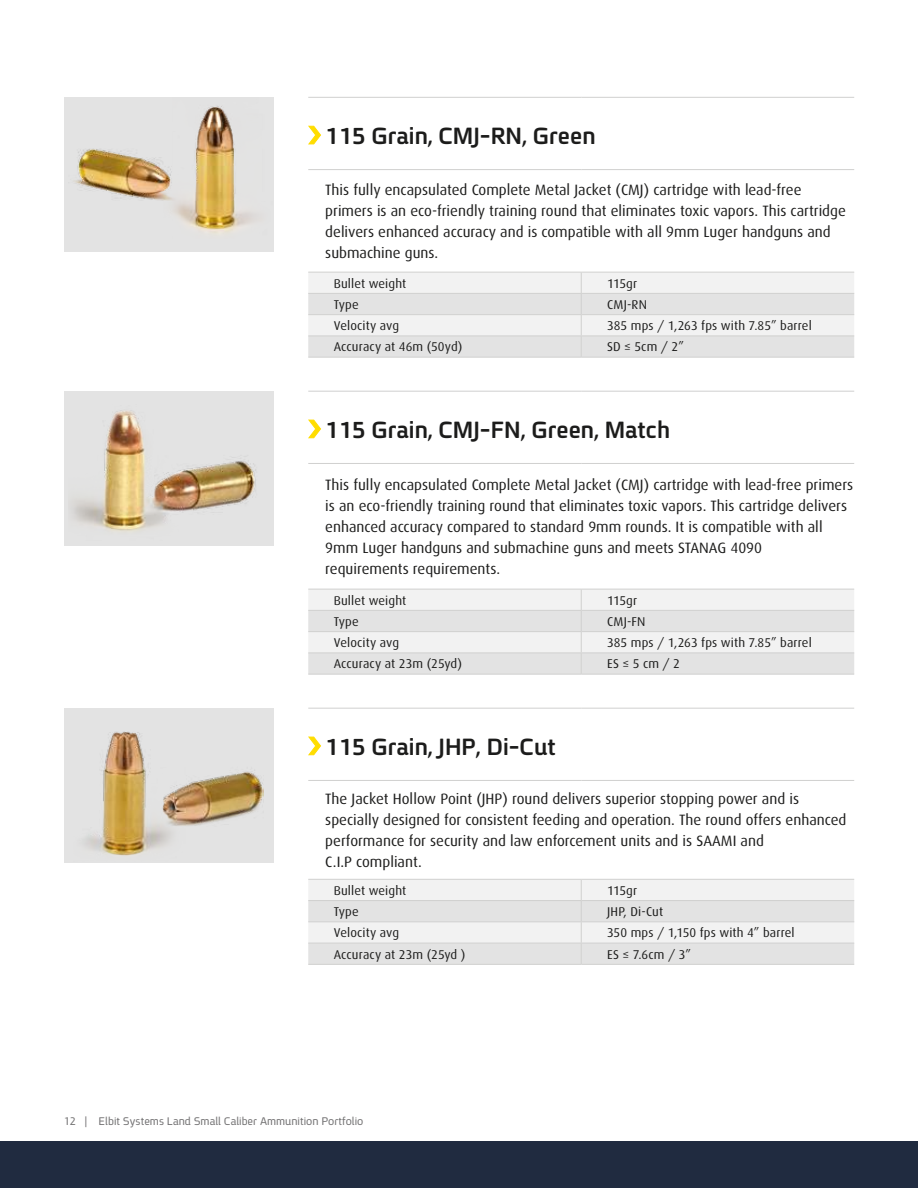
<style>
.page{position:relative;width:918px;height:1188px;background:#fff}
.page>*{position:absolute;margin:0;border:0;box-sizing:border-box;transform-origin:0 0}
.t1{font:700 25.5px "Fb Spoiler Eng";color:#1c1c1b}
.t2{font:15px/21px "Dax";color:#1c1c1b}
.t3{font:12.75px "Dax";letter-spacing:.01em;color:#1c1c1b}
.t4{font:12px "Fb Spoiler Eng";color:#737273}
</style>
<div class="page">
<div style="left:308px;top:273px;width:546px;height:20px;background:#f2f2f2"></div>
<div style="left:308px;top:294px;width:546px;height:670px;background:#e3e3e3"></div>
<svg style="left:308px;top:315px;width:546px;height:628px"></svg>
<svg style="left:581px;top:337px;width:273px;height:627px"></svg>
<hr style="left:308px;top:97px;width:273px;height:1px;background:#d0d0cf">
<hr style="left:581px;top:97px;width:273px;height:1px;background:#d0d0cf">
<hr style="left:308px;top:169px;width:273px;height:1px;background:#d0d0cf">
<hr style="left:581px;top:169px;width:273px;height:1px;background:#d0d0cf">
<hr style="left:308px;top:357px;width:273px;height:1px;background:#d0d0cf">
<hr style="left:581px;top:357px;width:273px;height:1px;background:#d0d0cf">
<hr style="left:308px;top:391px;width:273px;height:1px;background:#d0d0cf">
<hr style="left:581px;top:391px;width:273px;height:1px;background:#d0d0cf">
<hr style="left:308px;top:463px;width:273px;height:1px;background:#d0d0cf">
<hr style="left:581px;top:463px;width:273px;height:1px;background:#d0d0cf">
<hr style="left:308px;top:674px;width:273px;height:1px;background:#d0d0cf">
<hr style="left:581px;top:674px;width:273px;height:1px;background:#d0d0cf">
<hr style="left:308px;top:708px;width:273px;height:1px;background:#d0d0cf">
<hr style="left:581px;top:708px;width:273px;height:1px;background:#d0d0cf">
<hr style="left:308px;top:780px;width:273px;height:1px;background:#d0d0cf">
<hr style="left:581px;top:780px;width:273px;height:1px;background:#d0d0cf">
<hr style="left:308px;top:964px;width:273px;height:1px;background:#d0d0cf">
<hr style="left:581px;top:964px;width:273px;height:1px;background:#d0d0cf">
<hr style="left:308px;top:272px;width:273px;height:1px;background:#d0d0cf">
<hr style="left:581px;top:272px;width:273px;height:1px;background:#d0d0cf">
<hr style="left:308px;top:293px;width:273px;height:1px;background:#d0d0cf">
<hr style="left:581px;top:293px;width:273px;height:1px;background:#d0d0cf">
<hr style="left:308px;top:314px;width:273px;height:1px;background:#d0d0cf">
<hr style="left:581px;top:314px;width:273px;height:1px;background:#d0d0cf">
<hr style="left:308px;top:336px;width:273px;height:1px;background:#d0d0cf">
<hr style="left:581px;top:336px;width:273px;height:1px;background:#d0d0cf">
<hr style="left:308px;top:589px;width:273px;height:1px;background:#d0d0cf">
<hr style="left:581px;top:589px;width:273px;height:1px;background:#d0d0cf">
<hr style="left:308px;top:610px;width:273px;height:1px;background:#d0d0cf">
<hr style="left:581px;top:610px;width:273px;height:1px;background:#d0d0cf">
<hr style="left:308px;top:631px;width:273px;height:1px;background:#d0d0cf">
<hr style="left:581px;top:631px;width:273px;height:1px;background:#d0d0cf">
<hr style="left:308px;top:653px;width:273px;height:1px;background:#d0d0cf">
<hr style="left:581px;top:653px;width:273px;height:1px;background:#d0d0cf">
<hr style="left:308px;top:879px;width:273px;height:1px;background:#d0d0cf">
<hr style="left:581px;top:879px;width:273px;height:1px;background:#d0d0cf">
<hr style="left:308px;top:900px;width:273px;height:1px;background:#d0d0cf">
<hr style="left:581px;top:900px;width:273px;height:1px;background:#d0d0cf">
<hr style="left:308px;top:921px;width:273px;height:1px;background:#d0d0cf">
<hr style="left:581px;top:921px;width:273px;height:1px;background:#d0d0cf">
<hr style="left:308px;top:943px;width:273px;height:1px;background:#d0d0cf">
<hr style="left:581px;top:943px;width:273px;height:1px;background:#d0d0cf">
<svg style="left:581px;top:273px;width:1px;height:84px"></svg>
<svg style="left:581px;top:590px;width:1px;height:84px"></svg>
<svg style="left:581px;top:880px;width:1px;height:84px"></svg>
<div style="left:64px;top:97px;width:210px;height:155px;background:#e3e3e3"></div>
<img style="left:74px;top:106px;width:180px;height:128px">
<svg style="left:308px;top:125px;width:13px;height:20px"></svg>
<div style="left:64px;top:391px;width:210px;height:155px;background:#e3e3e3"></div>
<img style="left:71px;top:410px;width:185px;height:122px">
<svg style="left:308px;top:419px;width:13px;height:20px"></svg>
<div style="left:64px;top:708px;width:210px;height:155px;background:#e3e3e3"></div>
<img style="left:85px;top:731px;width:178px;height:125px">
<svg style="left:308px;top:736px;width:13px;height:20px"></svg>
<div style="left:0;top:1141px;width:918px;height:47px;background:#202b40"></div>
<h3 class="t1" style="left:325px;top:123px;width:272px">115 Grain, CMJ-RN, Green</h3>
<p class="t2" style="left:325px;top:180px;width:522px">This fully encapsulated Complete Metal Jacket (CMJ) cartridge with lead-free primers is an eco-friendly training round that eliminates toxic vapors. This cartridge delivers enhanced accuracy and is compatible with all 9mm Luger handguns and submachine guns.</p>
<p class="t3" style="left:334px;top:276px;width:74px">Bullet weight</p>
<p class="t3" style="left:607px;top:276px;width:32px">115gr</p>
<p class="t3" style="left:334px;top:297px;width:27px">Type</p>
<p class="t3" style="left:607px;top:297px;width:41px">CMJ-RN</p>
<p class="t3" style="left:334px;top:319px;width:67px">Velocity avg</p>
<p class="t3" style="left:607px;top:319px;width:206px">385 mps / 1,263 fps with 7.85" barrel</p>
<p class="t3" style="left:334px;top:340px;width:130px">Accuracy at 46m (50yd)</p>
<p class="t3" style="left:607px;top:340px;width:15px">SD</p>
<p class="t3" style="left:634px;top:340px;width:51px">5cm / 2"</p>
<h3 class="t1" style="left:325px;top:417px;width:347px">115 Grain, CMJ-FN, Green, Match</h3>
<p class="t2" style="left:325px;top:475px;width:530px">This fully encapsulated Complete Metal Jacket (CMJ) cartridge with lead-free primers is an eco-friendly training round that eliminates toxic vapors. This cartridge delivers enhanced accuracy compared to standard 9mm rounds. It is compatible with all 9mm Luger handguns and submachine guns and meets STANAG 4090<br>requirements requirements.</p>
<p class="t3" style="left:334px;top:593px;width:74px">Bullet weight</p>
<p class="t3" style="left:607px;top:593px;width:32px">115gr</p>
<p class="t3" style="left:334px;top:614px;width:27px">Type</p>
<p class="t3" style="left:607px;top:614px;width:40px">CMJ-FN</p>
<p class="t3" style="left:334px;top:636px;width:67px">Velocity avg</p>
<p class="t3" style="left:607px;top:636px;width:206px">385 mps / 1,263 fps with 7.85" barrel</p>
<p class="t3" style="left:334px;top:657px;width:130px">Accuracy at 23m (25yd)</p>
<p class="t3" style="left:607px;top:657px;width:13px">ES</p>
<p class="t3" style="left:633px;top:657px;width:49px">5 cm / 2</p>
<h3 class="t1" style="left:325px;top:734px;width:232px">115 Grain, JHP, Di-Cut</h3>
<p class="t2" style="left:325px;top:789px;width:523px">The Jacket Hollow Point (JHP) round delivers superior stopping power and is specially designed for consistent feeding and operation. The round offers enhanced performance for security and law enforcement units and is SAAMI and<br>C.I.P compliant.</p>
<p class="t3" style="left:334px;top:883px;width:74px">Bullet weight</p>
<p class="t3" style="left:607px;top:883px;width:32px">115gr</p>
<p class="t3" style="left:334px;top:905px;width:27px">Type</p>
<p class="t3" style="left:607px;top:905px;width:58px">JHP, Di-Cut</p>
<p class="t3" style="left:334px;top:926px;width:67px">Velocity avg</p>
<p class="t3" style="left:607px;top:926px;width:189px">350 mps / 1,150 fps with 4" barrel</p>
<p class="t3" style="left:334px;top:947px;width:133px">Accuracy at 23m (25yd )</p>
<p class="t3" style="left:607px;top:947px;width:13px">ES</p>
<p class="t3" style="left:633px;top:947px;width:60px">7.6cm / 3"</p>
<p class="t4" style="left:64px;top:1115px;width:301px">12 | Elbit Systems Land Small Caliber Ammunition Portfolio</p>
</div>
